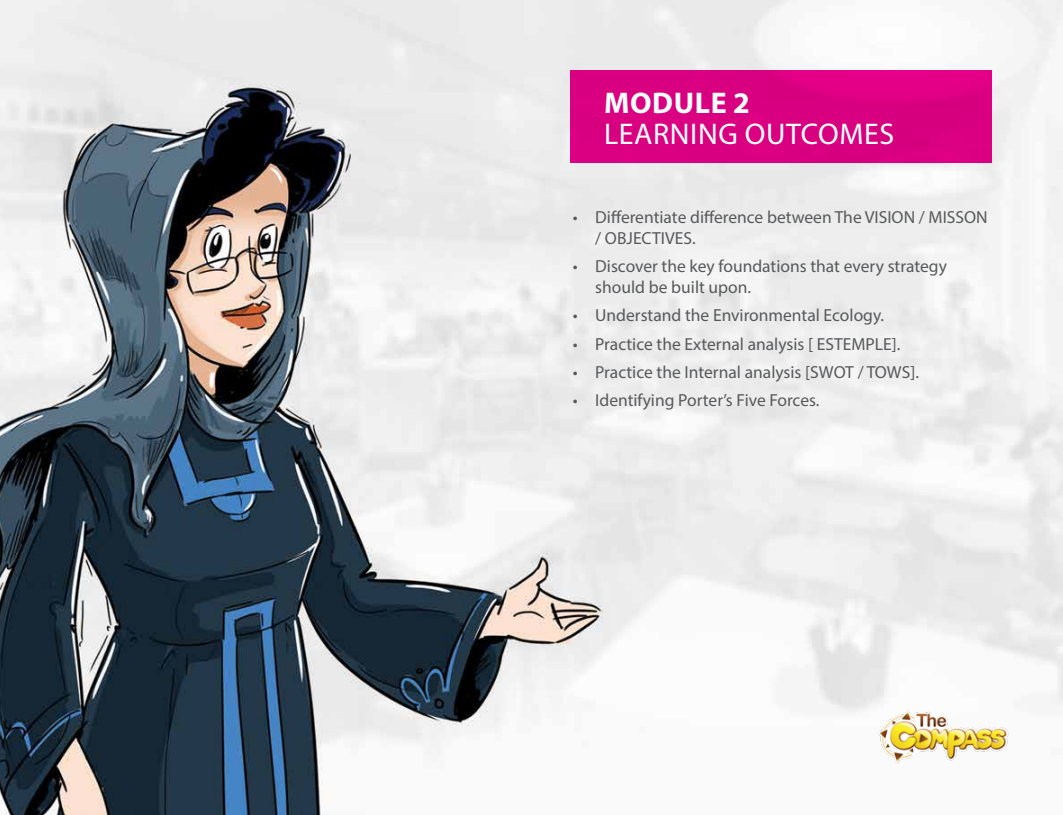
<style>
.page{position:relative;width:1063px;height:815px;background:#fff}
.page>*{position:absolute;margin:0;border:0;box-sizing:border-box;transform-origin:0 0}
.t1{font:30px "Myriad Pro";letter-spacing:.02em;color:#fff}
.t2{font:700 30px "Myriad Pro";letter-spacing:.02em;color:#fff}
.t3{font:17.5px/28.1px "Myriad Pro";color:#58595b}
</style>
<div class="page">
<img style="left:0;top:0;width:1063px;height:815px">
<div style="left:570px;top:71px;width:422px;height:92px;background:#d80080"></div>
<img style="left:868px;top:698px;width:151px;height:77px">
<h1 class="t2" style="left:604px;top:83px;width:147px">MODULE 2</h1>
<h1 class="t1" style="left:604px;top:115px;width:292px">LEARNING OUTCOMES</h1>
<p class="t3" style="left:573px;top:203px;width:6px">•</p>
<p class="t3" style="left:573px;top:252px;width:6px">•</p>
<p class="t3" style="left:573px;top:301px;width:6px">•</p>
<p class="t3" style="left:573px;top:329px;width:6px">•</p>
<p class="t3" style="left:573px;top:357px;width:6px">•</p>
<p class="t3" style="left:573px;top:386px;width:6px">•</p>
<p class="t3" style="left:595px;top:203px;width:394px">Differentiate difference between The VISION / MISSON</p>
<p class="t3" style="left:595px;top:224px;width:353px">/ OBJECTIVES.<br>Discover the key foundations that every strategy</p>
<p class="t3" style="left:595px;top:273px;width:290px">should be built upon.<br>Understand the Environmental Ecology.</p>
<p class="t3" style="left:595px;top:329px;width:307px">Practice the External analysis [ ESTEMPLE .[</p>
<p class="t3" style="left:595px;top:357px;width:325px">Practice the Internal analysis [SWOT / TOWS .[</p>
<p class="t3" style="left:595px;top:386px;width:226px">Identifying Porter s’ Five Forces.</p>
</div>
